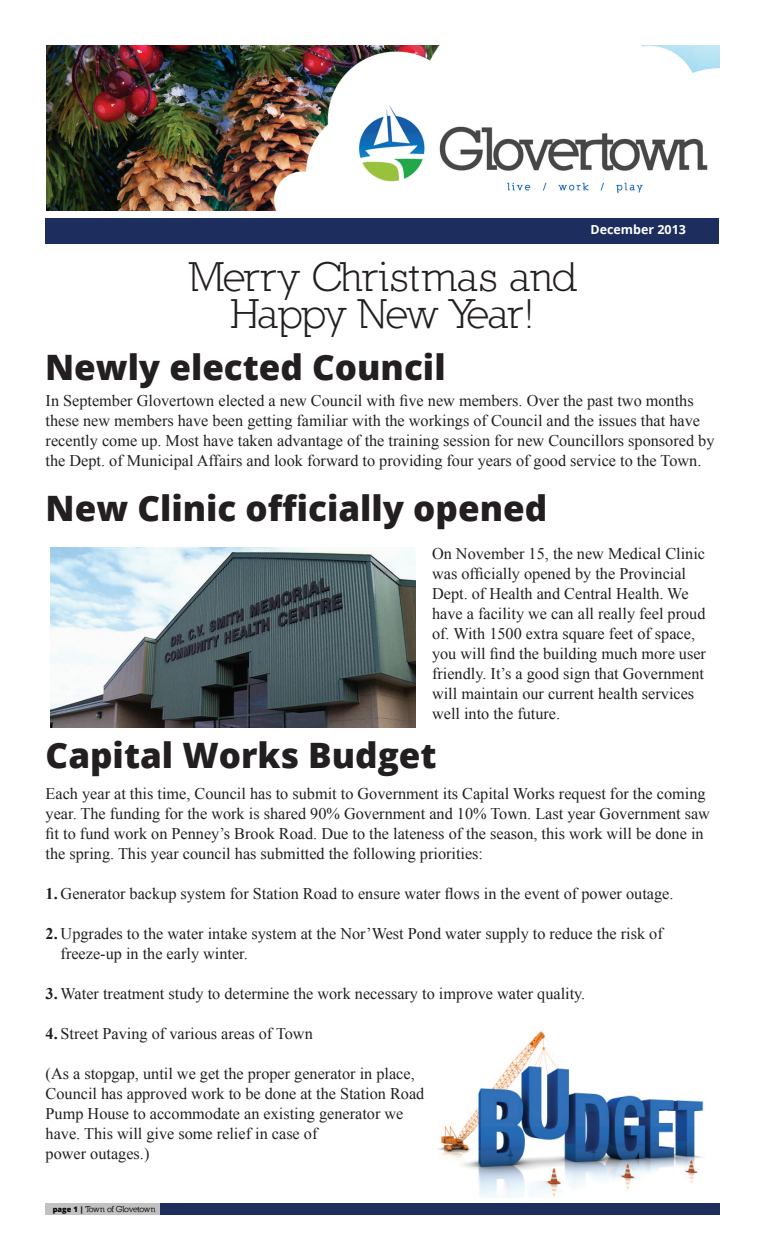
<style>
.page{position:relative;width:765px;height:1260px;background:#fff}
.page>*{position:absolute;margin:0;border:0;box-sizing:border-box;transform-origin:0 0}
.t1{font:42.5px/37.5px "Nilland";letter-spacing:-.03em;color:#231f20;text-align:center}
.t2{font:800 35px "Open Sans";color:#231f20}
.t3{font:16.25px/20px "Times New Roman";color:#231f20}
.t4{font:700 12.5px "Open Sans";color:#fff}
.t5{font:700 8.75px "Nilland";letter-spacing:-.035em;color:#040503}
.s1{font-weight:700}
.s2{font-family:"Open Sans";font-weight:800;font-size:7.5px}
</style>
<div class="page">
<img style="left:51px;top:547px;width:364px;height:181px">
<div style="left:46px;top:218px;width:673px;height:26px;background:#1d2d5e"></div>
<img style="left:46px;top:45px;width:674px;height:165px">
<div style="left:159px;top:1203px;width:561px;height:12px;background:#1d2d5e"></div>
<div style="left:45px;top:1203px;width:114px;height:12px;background:#c1c1c1"></div>
<img style="left:438px;top:1031px;width:266px;height:167px">
<h1 class="t1" style="left:188px;top:257px;width:391px">Merry Christmas and<br>Happy New Year!</h1>
<h2 class="t2" style="left:45px;top:340px;width:402px">Newly elected Council</h2>
<p class="t4" style="left:591px;top:221px;width:97px">December 2013</p>
<p class="t3" style="left:46px;top:391px;width:670px">In September Glovertown elected a new Council with five new members. Over the past two months these new members have been getting familiar with the workings of Council and the issues that have recently come up. Most have taken advantage of the training session for new Councillors sponsored by the Dept. of Municipal Affairs and look forward to providing four years of good service to the Town.</p>
<h2 class="t2" style="left:46px;top:482px;width:503px">New Clinic officially opened</h2>
<p class="t3" style="left:432px;top:543px;width:275px">On November 15, the new Medical Clinic was officially opened by the Provincial Dept. of Health and Central Health. We have a facility we can all really feel proud of. With 1500 extra square feet of space, you will find the building much more user friendly. It’s a good sign that Government will maintain our current health services well into the future.</p>
<h2 class="t2" style="left:46px;top:728px;width:393px">Capital Works Budget</h2>
<p class="t3" style="left:46px;top:783px;width:666px">Each year at this time, Council has to submit to Government its Capital Works request for the coming year. The funding for the work is shared 90% Government and 10% Town. Last year Government saw fit to fund work on Penney’s Brook Road. Due to the lateness of the season, this work will be done in the spring. This year council has submitted the following priorities:</p>
<p class="t3" style="left:46px;top:883px;width:629px"><span class="s1">1.</span> Generator backup system for Station Road to ensure water flows in the event of power outage.</p>
<p class="t3" style="left:61px;top:923px;width:604px;text-indent:-15px"><span class="s1">2.</span> Upgrades to the water intake system at the Nor’West Pond water supply to reduce the risk of freeze-up in the early winter.</p>
<p class="t3" style="left:46px;top:983px;width:541px"><span class="s1">3.</span> Water treatment study to determine the work necessary to improve water quality.</p>
<p class="t3" style="left:46px;top:1023px;width:269px"><span class="s1">4.</span> Street Paving of various areas of Town</p>
<p class="t3" style="left:46px;top:1063px;width:380px">(As a stopgap, until we get the proper generator in place, Council has approved work to be done at the Station Road Pump House to accommodate an existing generator we have. This will give some relief in case of<br>power outages.)</p>
<p class="t5" style="left:53px;top:1204px;width:104px"><span class="s2">page 1 |</span> Town of Glovetown</p>
</div>
